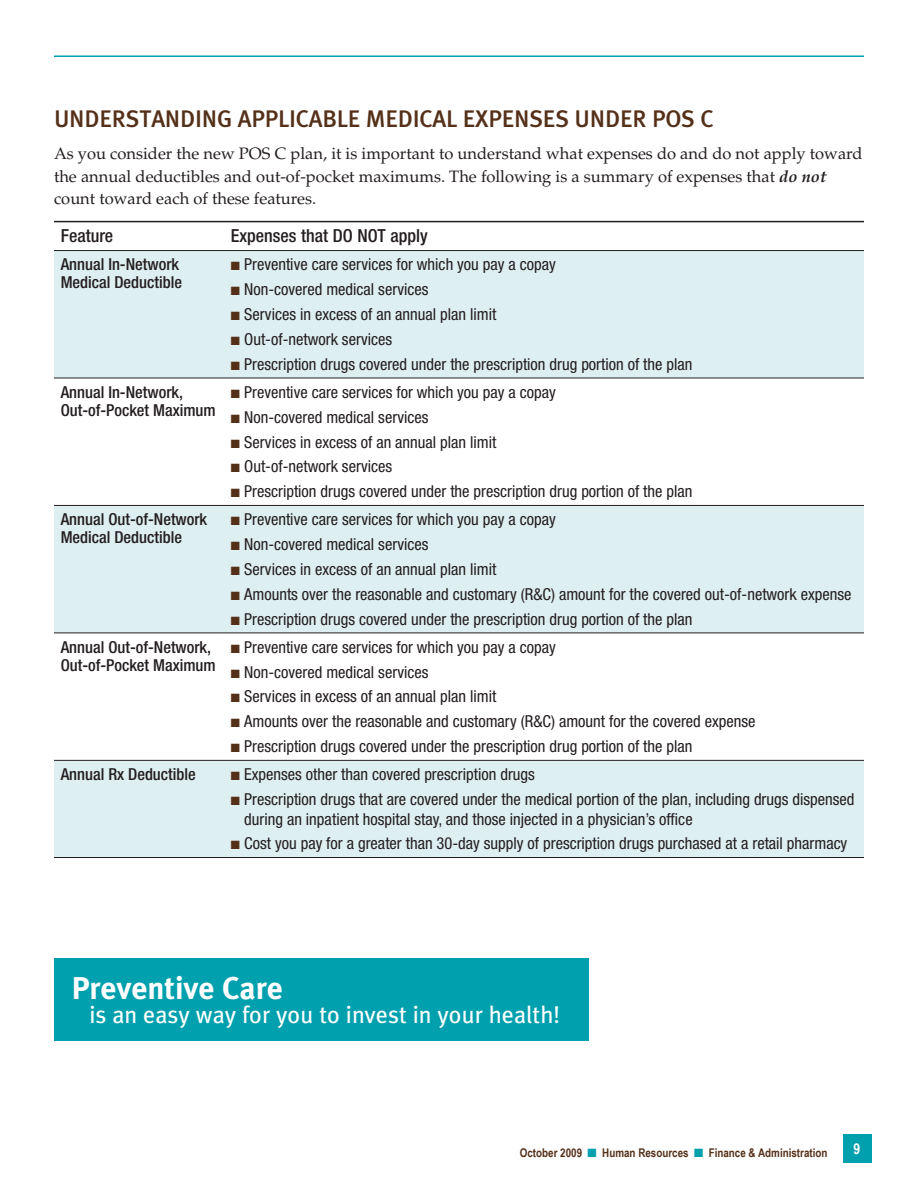
<style>
.page{position:relative;width:918px;height:1188px;background:#fff}
.page>*{position:absolute;margin:0;border:0;box-sizing:border-box;transform-origin:0 0}
.t1{font:700 31.5px "Meta Plus";color:#fff}
.t2{font:500 24px "Meta Plus";letter-spacing:-.01em;color:#543019}
.t3{font:24px "Meta Plus";color:#fff}
.t4{font:500 condensed 18px "Helvetica Neue";color:#241e1f}
.t5{font:condensed 16.5px/24.9px "Helvetica Neue";color:#241e1f}
.t6{font:16.5px/22.5px "Palatino";color:#241e1f}
.t7{font:500 condensed 16.5px/18px "Helvetica Neue";color:#241e1f}
.t8{font:700 12px "Arial Narrow";color:#543019}
.t9{font:12px/24.9px "Zapf Dingbats ITC";color:#543019;text-align:justify}
.s1{font-weight:700;font-style:italic}
.s2{color:#00a0ae}
</style>
<div class="page">
<div style="left:843px;top:1134px;width:29px;height:29px;background:#00a0ae"></div>
<hr style="left:54px;top:56px;width:810px;height:1px;background:#00a0ae">
<svg style="left:54px;top:251px;width:810px;height:606px;fill:#deeff1"></svg>
<hr style="left:54px;top:250px;width:170px;height:1px;background:#241e1f">
<hr style="left:224px;top:250px;width:640px;height:1px;background:#241e1f">
<hr style="left:54px;top:378px;width:170px;height:1px;background:#241e1f">
<hr style="left:224px;top:378px;width:640px;height:1px;background:#241e1f">
<hr style="left:54px;top:505px;width:170px;height:1px;background:#241e1f">
<hr style="left:224px;top:505px;width:640px;height:1px;background:#241e1f">
<hr style="left:54px;top:633px;width:170px;height:1px;background:#241e1f">
<hr style="left:224px;top:633px;width:640px;height:1px;background:#241e1f">
<hr style="left:54px;top:760px;width:170px;height:1px;background:#241e1f">
<hr style="left:224px;top:760px;width:640px;height:1px;background:#241e1f">
<hr style="left:54px;top:857px;width:170px;height:1px;background:#241e1f">
<hr style="left:224px;top:857px;width:640px;height:1px;background:#241e1f">
<hr style="left:54px;top:221px;width:170px;height:1px;background:#241e1f">
<hr style="left:224px;top:221px;width:640px;height:1px;background:#241e1f">
<div style="left:54px;top:958px;width:534px;height:83px;background:#00a0ae"></div>
<svg style="left:231px;top:772px;width:8px;height:33px"></svg>
<h2 class="t2" style="left:54px;top:105px;width:15px">UNDE</h2>
<h2 class="t2" style="left:112px;top:105px;width:28px">RSTANDIN</h2>
<h2 class="t2" style="left:217px;top:105px;width:34px">G APPLICA</h2>
<h2 class="t2" style="left:322px;top:105px;width:58px">BLE MEDICAL</h2>
<h2 class="t2" style="left:463px;top:105px;width:40px">EXPENSES</h2>
<h2 class="t2" style="left:575px;top:105px;width:15px">UNDE</h2>
<h2 class="t2" style="left:632px;top:105px;width:81px">R POS C</h2>
<p class="t6" style="left:54px;top:142px;width:810px">As you consider the new POS C plan, it is important to understand what expenses do and do not apply toward the annual deductibles and out-of-pocket maximums. The following is a summary of expenses that <span class="s1">do not </span>count toward each of these features.</p>
<p class="t4" style="left:61px;top:225px;width:54px">Feature</p>
<p class="t4" style="left:231px;top:225px;width:199px">Expenses that DO NOT apply</p>
<p class="t7" style="left:61px;top:255px;width:123px">Annual In-Network<br>Medical Deductible</p>
<p class="t5" style="left:244px;top:252px;width:450px">Preventive care services for which you pay a copay<br>Non-covered medical services<br>Services in excess of an annual plan limit<br>Out-of-network services<br>Prescription drugs covered under the prescription drug portion of the plan</p>
<p class="t9" style="left:231px;top:254px;width:11px">■ ■ ■ ■ ■</p>
<p class="t7" style="left:61px;top:383px;width:156px">Annual In-Network,<br>Out-of-Pocket Maximum</p>
<p class="t5" style="left:244px;top:379px;width:450px">Preventive care services for which you pay a copay<br>Non-covered medical services<br>Services in excess of an annual plan limit<br>Out-of-network services<br>Prescription drugs covered under the prescription drug portion of the plan</p>
<p class="t9" style="left:231px;top:381px;width:11px">■ ■ ■ ■ ■</p>
<p class="t7" style="left:61px;top:510px;width:148px">Annual Out-of-Network<br>Medical Deductible</p>
<p class="t5" style="left:244px;top:507px;width:609px">Preventive care services for which you pay a copay<br>Non-covered medical services<br>Services in excess of an annual plan limit<br>Amounts over the reasonable and customary (R&amp;C) amount for the covered out-of-network expense Prescription drugs covered under the prescription drug portion of the plan</p>
<p class="t9" style="left:231px;top:509px;width:11px">■ ■ ■ ■ ■</p>
<p class="t7" style="left:61px;top:638px;width:156px">Annual Out-of-Network,<br>Out-of-Pocket Maximum</p>
<p class="t5" style="left:244px;top:634px;width:513px">Preventive care services for which you pay a copay<br>Non-covered medical services<br>Services in excess of an annual plan limit<br>Amounts over the reasonable and customary (R&amp;C) amount for the covered expense Prescription drugs covered under the prescription drug portion of the plan</p>
<p class="t9" style="left:231px;top:636px;width:11px">■ ■ ■ ■ ■</p>
<p class="t7" style="left:61px;top:765px;width:136px">Annual Rx Deductible</p>
<p class="t5" style="left:244px;top:762px;width:612px">Expenses other than covered prescription drugs<br>Prescription drugs that are covered under the medical portion of the plan, including drugs dispensed</p>
<p class="t5" style="left:244px;top:806px;width:604px">during an inpatient hospital stay, and those injected in a physician’s office<br>Cost you pay for a greater than 30-day supply of prescription drugs purchased at a retail pharmacy</p>
<p class="t9" style="left:231px;top:833px;width:11px">■</p>
<h1 class="t1" style="left:71px;top:970px;width:213px">Preventive Care</h1>
<h2 class="t3" style="left:89px;top:1001px;width:472px">is an easy way for you to invest in your health!</h2>
<p class="t8" style="left:520px;top:1145px;width:309px">October 2009 <span class="s2">■</span> Human Resources <span class="s2">■</span> Finance &amp; Administration</p>
</div>
